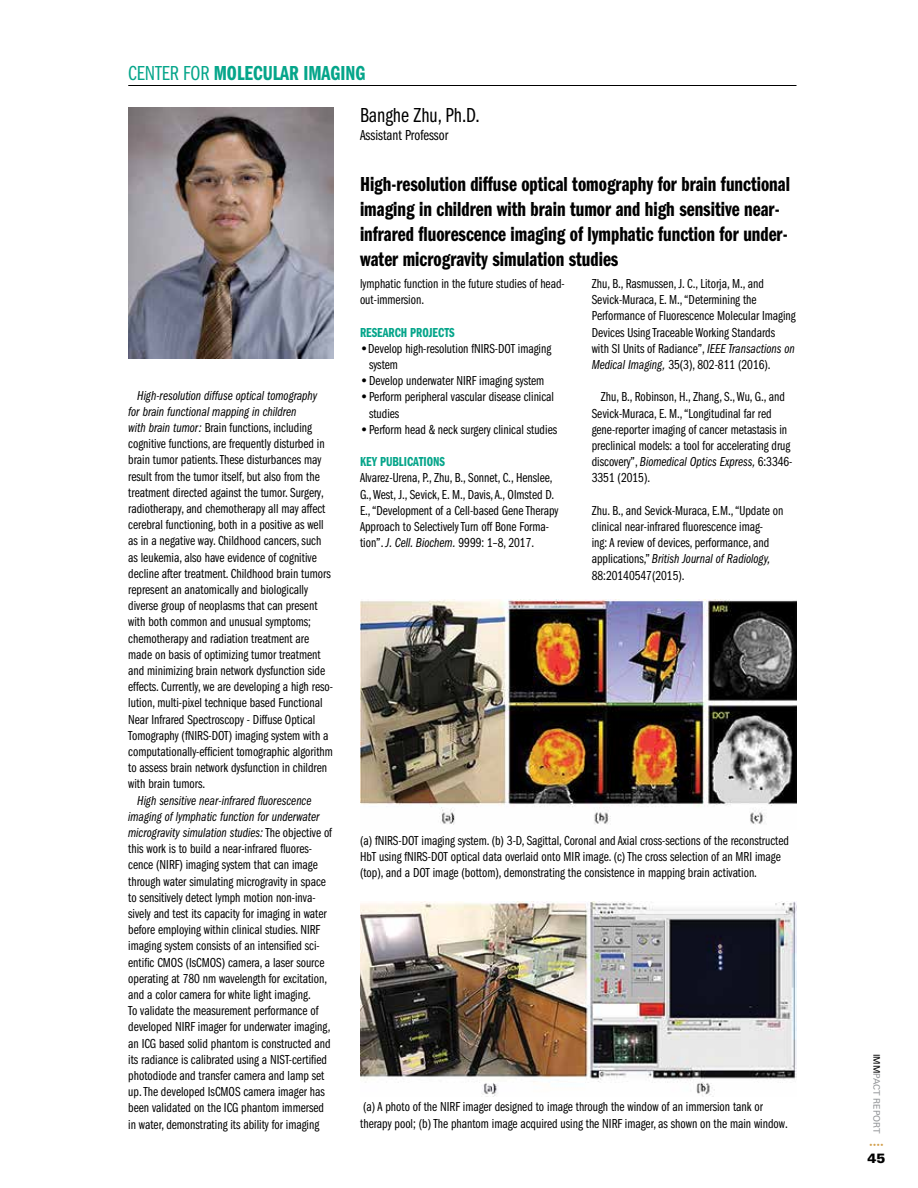
<style>
.page{position:relative;width:918px;height:1188px;background:#fff}
.page>*{position:absolute;margin:0;border:0;box-sizing:border-box;transform-origin:0 0}
.t1{font:21px/25.2px "ITC Franklin Gothic Std Dm Cp";color:#000}
.t2{font:21px "ITC Franklin Gothic Std Dm Cp";color:#05a58a}
.t3{font:21px "ITC Franklin Gothic Std Bk Cp";color:#000}
.t4{font:15px "ITC Franklin Gothic Std Bk Cp";color:#000}
.t5{font:13.5px/16.2px "ITC Franklin Gothic Std Bk Cp";color:#000}
.t6{font:13.5px/16.2px "ITC Franklin Gothic Std Bk Cp It";color:#000}
.t7{font:13.5px "ITC Franklin Gothic Std Dm Cp";color:#05a58a}
.t8{font:900 13.5px "Univers LT Std";color:#000}
.t9{font:9px "Univers LT Std";color:#939598}
.t10{font:100 ultra-condensed 6px "Univers LT Std";color:#d3a04d}
.s1{font-family:"ITC Franklin Gothic Std Bk Cp"}
.s2{font-family:"ITC Franklin Gothic Std Bk Cp It"}
.s3{font-family:"ITC Franklin Gothic Std";font-weight:600}
.s4{color:#000}
</style>
<div class="page">
<img style="left:128px;top:108px;width:205px;height:251px">
<hr style="left:128px;top:85px;width:668px;height:1px;background:#000">
<img style="left:360px;top:600px;width:436px;height:225px">
<img style="left:360px;top:901px;width:436px;height:195px">
<h1 class="t2" style="left:128px;top:61px;width:239px"><span class="s1">CENTER FOR</span> MOLECULAR IMAGING</h1>
<p class="t6" style="left:128px;top:387px;width:191px;text-indent:9px">High-resolution diffuse optical tomography for brain functional mapping in children</p>
<p class="t5" style="left:128px;top:420px;width:206px"><span class="s2">with brain tumor:</span> Brain functions, including cognitive functions, are frequently disturbed in brain tumor patients. These disturbances may result from the tumor itself, but also from the treatment directed against the tumor. Surgery, radiotherapy, and chemotherapy all may affect cerebral functioning, both in a positive as well as in a negative way. Childhood cancers, such as leukemia, also have evidence of cognitive decline after treatment. Childhood brain tumors represent an anatomically and biologically diverse group of neoplasms that can present with both common and unusual symptoms; chemotherapy and radiation treatment are made on basis of optimizing tumor treatment and minimizing brain network dysfunction side effects. Currently, we are developing a high reso&shy;lution, multi-pixel technique based Functional Near Infrared Spectroscopy - Diffuse Optical Tomography (fNIRS-DOT) imaging system with a computationally-efficient tomographic algorithm to assess brain network dysfunction in children with brain tumors.</p>
<p class="t6" style="left:128px;top:792px;width:205px;text-indent:9px">High sensitive near-infrared fluorescence imaging of lymphatic function for underwater microgravity simulation studies: <span class="s1">The objective of</span></p>
<p class="t5" style="left:128px;top:841px;width:204px">this work is to build a near-infrared fluores&shy;cence (NIRF) imaging system that can image through water simulating microgravity in space to sensitively detect lymph motion non-inva&shy;sively and test its capacity for imaging in water before employing within clinical studies. NIRF imaging system consists of an intensified sci&shy;entific CMOS (IsCMOS) camera, a laser source operating at 780 nm wavelength for excitation, and a color camera for white light imaging.<br>To validate the measurement performance of developed NIRF imager for underwater imaging, an ICG based solid phantom is constructed and its radiance is calibrated using a NIST-certified photodiode and transfer camera and lamp set up. The developed IsCMOS camera imager has been validated on the ICG phantom immersed in water, demonstrating its ability for imaging</p>
<h1 class="t3" style="left:360px;top:104px;width:121px">Banghe Zhu, Ph.D.</h1>
<p class="t4" style="left:360px;top:127px;width:90px">Assistant Professor</p>
<h1 class="t1" style="left:360px;top:172px;width:432px">High-resolution diffuse optical tomography for brain functional imaging in children with brain tumor and high sensitive near&shy;infrared fluorescence imaging of lymphatic function for under&shy;water microgravity simulation studies</h1>
<p class="t5" style="left:360px;top:276px;width:206px">lymphatic function in the future studies of head&shy;out-immersion.</p>
<p class="t7" style="left:360px;top:325px;width:96px">RESEARCH PROJECTS</p>
<p class="t5" style="left:369px;top:340px;width:184px;text-indent:-9px"><span class="s3">•</span>Develop high-resolution fNIRS-DOT imaging system</p>
<p class="t5" style="left:360px;top:373px;width:186px"><span class="s3">•</span>Develop underwater NIRF imaging system</p>
<p class="t5" style="left:369px;top:389px;width:187px;text-indent:-9px"><span class="s3">•</span>Perform peripheral vascular disease clinical studies</p>
<p class="t5" style="left:360px;top:421px;width:199px"><span class="s3">•</span>Perform head &amp; neck surgery clinical studies</p>
<p class="t7" style="left:360px;top:454px;width:87px">KEY PUBLICATIONS</p>
<p class="t5" style="left:360px;top:470px;width:200px">Alvarez-Urena, P., Zhu, B., Sonnet, C., Henslee, G., West, J., Sevick, E. M., Davis, A., Olmsted D.<br>E., “Development of a Cell-based Gene Therapy Approach to Selectively Turn off Bone Forma&shy;tion”. <span class="s2">J. Cell. Biochem.</span> 9999: 1–8, 2017.</p>
<p class="t5" style="left:592px;top:276px;width:205px">Zhu, B., Rasmussen, J. C., Litorja, M., and Sevick-Muraca, E. M., “Determining the Performance of Fluorescence Molecular Imaging Devices Using Traceable Working Standards with SI Units of Radiance”, <span class="s2">IEEE Transactions on Medical Imaging,</span> 35(3), 802-811 (2016).</p>
<p class="t5" style="left:592px;top:389px;width:200px;text-indent:9px">Zhu, B., Robinson, H., Zhang, S., Wu, G., and Sevick-Muraca, E. M., “Longitudinal far red gene-reporter imaging of cancer metastasis in preclinical models: a tool for accelerating drug</p>
<p class="t6" style="left:592px;top:454px;width:202px"><span class="s1">discovery”,</span> Biomedical Optics Express, <span class="s1">6:3346-</span></p>
<p class="t5" style="left:592px;top:470px;width:60px">3351 (2015).</p>
<p class="t5" style="left:592px;top:502px;width:193px">Zhu. B., and Sevick-Muraca, E.M., “Update on clinical near-infrared fluorescence imag-<br>ing: A review of devices, performance, and</p>
<p class="t6" style="left:592px;top:551px;width:180px"><span class="s1">applications,”</span> British Journal of Radiology,</p>
<p class="t5" style="left:592px;top:567px;width:94px">88:20140547(2015).</p>
<p class="t5" style="left:360px;top:833px;width:431px">(a) fNIRS-DOT imaging system. (b) 3-D, Sagittal, Coronal and Axial cross-sections of the reconstructed<br>HbT using fNIRS-DOT optical data overlaid onto MIR image. (c) The cross selection of an MRI image (top), and a DOT image (bottom), demonstrating the consistence in mapping brain activation.</p>
<p class="t5" style="left:360px;top:1099px;width:429px">(a) A photo of the NIRF imager designed to image through the window of an immersion tank or therapy pool; (b) The phantom image acquired using the NIRF imager, as shown on the main window.</p>
<p class="t9" style="left:882px;top:1054px;width:81px;rotate:90deg"><span class="s4">IMM</span>PACT REPORT</p>
<p class="t10" style="left:869px;top:1142px;width:16px">• • • •</p>
<p class="t8" style="left:867px;top:1150px;width:20px">45</p>
</div>
